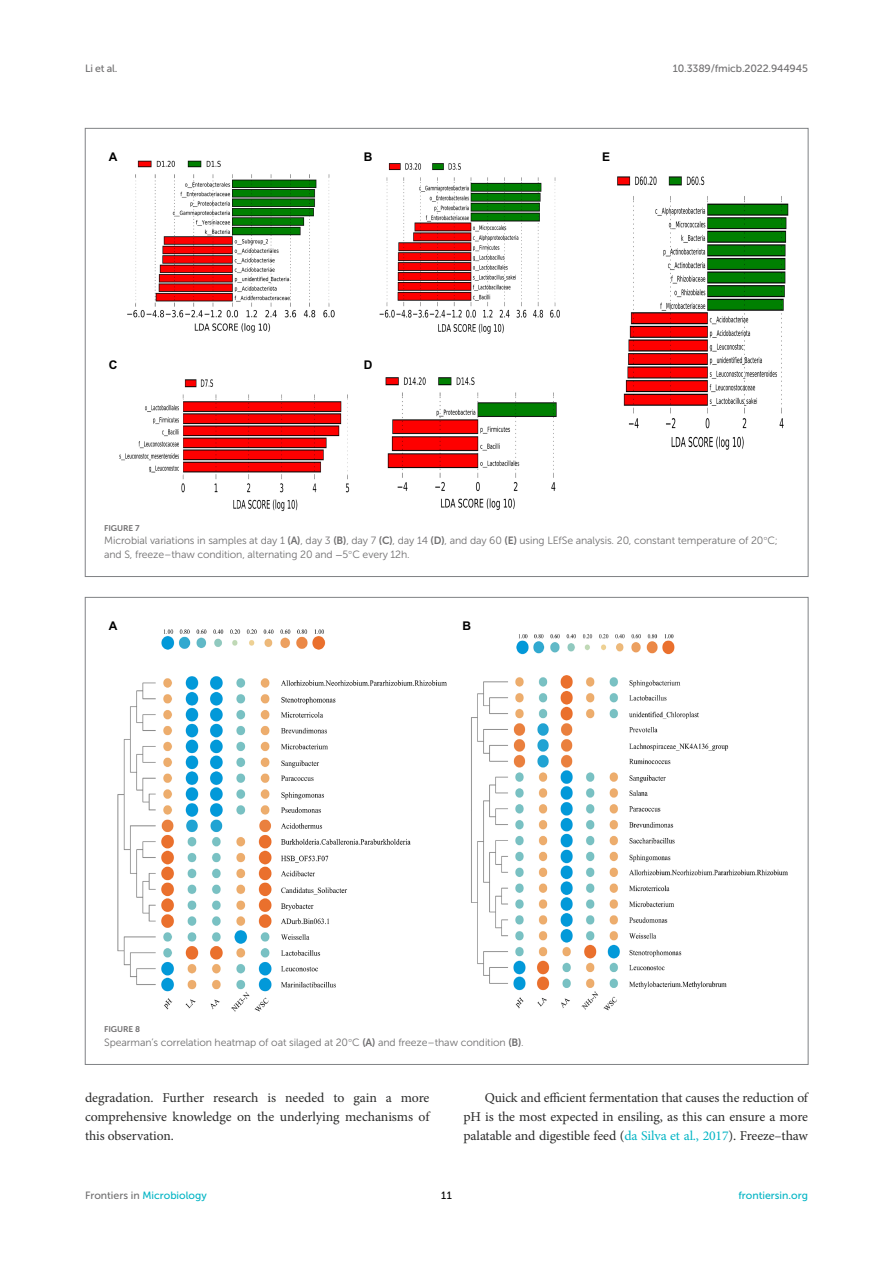
<style>
.page{position:relative;width:893px;height:1263px;background:#fff}
.page>*{position:absolute;margin:0;border:0;box-sizing:border-box;transform-origin:0 0}
.TEXT{font:13.5px/18.8px "Minion Pro";letter-spacing:-.01em;color:#2b2b2a;text-align:justify}
.t1{font:700 12px "Arial";color:#000}
.FIG_LEG{font:10.5px/13.5px "Museo Sans 300";letter-spacing:-.01em;color:#706f70}
.t2{font:10.5px "Museo Sans 500";color:#00b4c4}
.t3{font:10.5px "Museo Sans 500";letter-spacing:-.015em;color:#706f70}
.t4{font:10.5px "Museo Sans 500";color:#000}
.FIG_HD{font:8.25px "Museo Sans 700";letter-spacing:-.01em;color:#706f70}
.s1{font-family:"Museo Sans 700"}
.s2{font-family:"STIX"}
.s3{color:#00b4c4}
.s4{color:#706f70}
</style>
<div class="page">
<img style="left:119px;top:160px;width:670px;height:352px">
<img style="left:117px;top:629px;width:671px;height:383px">
<p class="t3" style="left:85px;top:63px;width:34px">Li et al.</p>
<p class="t3" style="left:673px;top:63px;width:136px">10.3389/fmicb.2022.944945</p>
<p class="t1" style="left:109px;top:148px;width:10px">A</p>
<p class="t1" style="left:364px;top:148px;width:10px">B</p>
<p class="t1" style="left:109px;top:356px;width:10px">C</p>
<p class="t1" style="left:364px;top:356px;width:10px">D</p>
<p class="t1" style="left:602px;top:148px;width:10px">E</p>
<p class="FIG_HD" style="left:104px;top:523px;width:37px">FIGURE 7</p>
<p class="FIG_LEG" style="left:104px;top:534px;width:675px">Microbial variations in samples at day 1 <span class="s1">(A)</span>, day 3 <span class="s1">(B)</span>, day 7 <span class="s1">(C)</span>, day 14 <span class="s1">(D)</span>, and day 60 <span class="s1">(E)</span> using LEfSe analysis. 20, constant temperature of 20<span class="s2">°</span>C; and S, freeze–thaw condition, alternating 20 and <span class="s2">−</span>5<span class="s2">°</span>C every 12 h.</p>
<p class="t1" style="left:109px;top:617px;width:10px">A</p>
<p class="t1" style="left:463px;top:617px;width:10px">B</p>
<p class="FIG_HD" style="left:104px;top:1024px;width:37px">FIGURE 8</p>
<p class="FIG_LEG" style="left:104px;top:1035px;width:421px">Spearman’s correlation heatmap of oat silaged at 20<span class="s2">°</span>C <span class="s1">(A)</span> and freeze–thaw condition <span class="s1">(B)</span>.</p>
<p class="TEXT" style="left:85px;top:1088px;width:346px">degradation. Further research is needed to gain a more comprehensive knowledge on the underlying mechanisms of this observation.</p>
<p class="TEXT" style="left:463px;top:1088px;width:346px;text-indent:21px">Quick and efficient fermentation that causes the reduction of pH is the most expected in ensiling, as this can ensure a more palatable and digestible feed (<span class="s3">da Silva et al., 2017</span>). Freeze–thaw</p>
<p class="t2" style="left:85px;top:1190px;width:123px"><span class="s4">Frontiers in</span> Microbiology</p>
<p class="t4" style="left:441px;top:1190px;width:12px">11</p>
<p class="t2" style="left:738px;top:1190px;width:71px">frontiersin.org</p>
</div>
